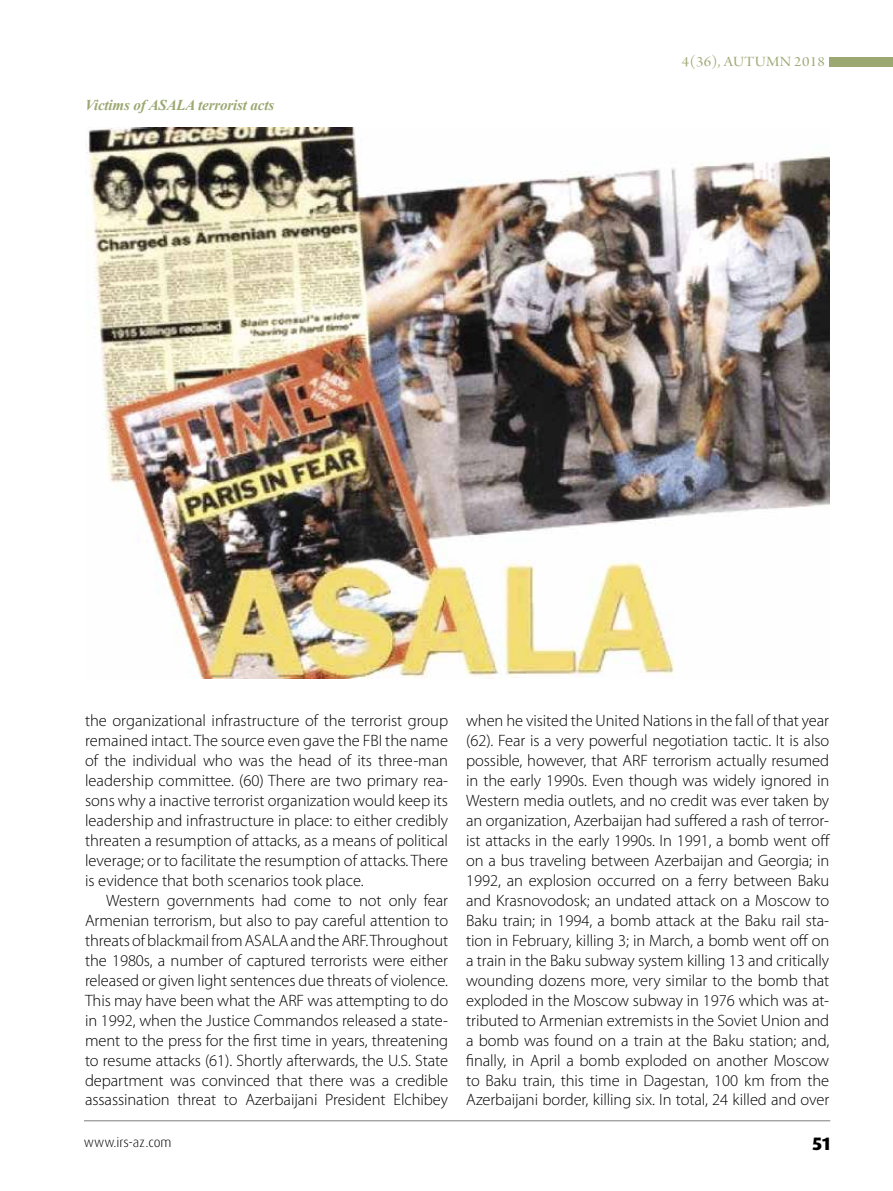
<style>
.page{position:relative;width:893px;height:1191px;background:#fff}
.page>*{position:absolute;margin:0;border:0;box-sizing:border-box;transform-origin:0 0}
.t1{font:800 18px "Dax Pro";color:#000}
.t2{font:300 16.5px/20px "Myriad Pro";letter-spacing:-.005em;color:#000;text-align:justify}
.t3{font:italic 700 15px "Times New Roman";letter-spacing:-.01em;color:#9ca872}
.t4{font:15px "Arno Pro Display";letter-spacing:.02em;color:#9ca872;scale:1.1 1}
.t5{font:300 13.5px "Dax Pro";color:#000}
</style>
<div class="page">
<hr style="left:84px;top:1120px;width:746px;height:1px;background:#7c7c7c">
<div style="left:829px;top:57px;width:64px;height:9px;background:#9ca872"></div>
<img style="left:86px;top:128px;width:743px;height:550px">
<p class="t3" style="left:85px;top:94px;width:191px">Victims of ASALA terrorist acts</p>
<p class="t4" style="left:682px;top:53px;width:132px">4(36), AUTUMN 2018</p>
<p class="t2" style="left:85px;top:711px;width:365px">the organizational infrastructure of the terrorist group remained intact. The source even gave the FBI the name of the individual who was the head of its three-man leadership committee. (60) There are two primary rea&shy;sons why a inactive terrorist organization would keep its leadership and infrastructure in place: to either credibly threaten a resumption of attacks, as a means of political leverage; or to facilitate the resumption of attacks. There is evidence that both scenarios took place.</p>
<p class="t2" style="left:85px;top:890px;width:365px;text-indent:21px">Western governments had come to not only fear Armenian terrorism, but also to pay careful attention to threats of blackmail from ASALA and the ARF. Throughout the 1980s, a number of captured terrorists were either released or given light sentences due threats of violence.<br>This may have been what the ARF was attempting to do in 1992, when the Justice Commandos released a state&shy;ment to the press for the first time in years, threatening to resume attacks (61). Shortly afterwards, the U.S. State department was convinced that there was a credible assassination threat to Azerbaijani President Elchibey</p>
<p class="t2" style="left:466px;top:711px;width:365px">when he visited the United Nations in the fall of that year (62). Fear is a very powerful negotiation tactic. It is also possible, however, that ARF terrorism actually resumed in the early 1990s. Even though was widely ignored in Western media outlets, and no credit was ever taken by an organization, Azerbaijan had suffered a rash of terror&shy;ist attacks in the early 1990s. In 1991, a bomb went off on a bus traveling between Azerbaijan and Georgia; in 1992, an explosion occurred on a ferry between Baku and Krasnovodosk; an undated attack on a Moscow to Baku train; in 1994, a bomb attack at the Baku rail sta&shy;tion in February, killing 3; in March, a bomb went off on a train in the Baku subway system killing 13 and critically wounding dozens more, very similar to the bomb that exploded in the Moscow subway in 1976 which was at&shy;tributed to Armenian extremists in the Soviet Union and a bomb was found on a train at the Baku station; and, finally, in April a bomb exploded on another Moscow to Baku train, this time in Dagestan, 100 km from the Azerbaijani border, killing six. In total, 24 killed and over</p>
<p class="t5" style="left:84px;top:1133px;width:89px">www.irs-az.com</p>
<p class="t1" style="left:812px;top:1131px;width:19px">51</p>
</div>
